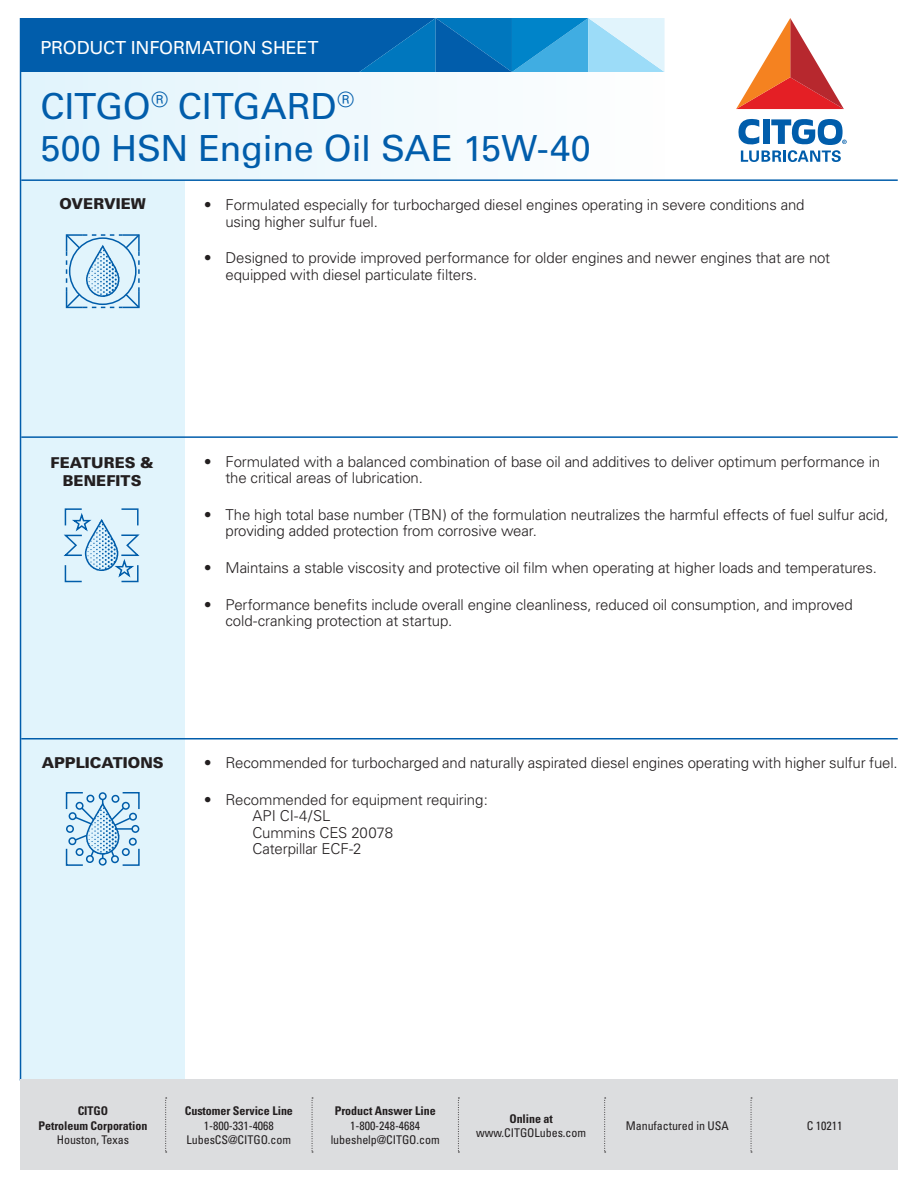
<style>
.page{position:relative;width:918px;height:1188px;background:#fff}
.page>*{position:absolute;margin:0;border:0;box-sizing:border-box;transform-origin:0 0}
.Headers{font:36px/42px "Univers";letter-spacing:-.005em;color:#015dab}
.Headers-2{font:18px "Univers";letter-spacing:-.01em;color:#fff}
.t1{font:300 15px/16.5px "Univers";letter-spacing:-.01em;color:#231f20}
.Headers-3{font:900 15px/18px "Univers";color:#231f20;text-align:center}
.t2{font:condensed 12px/14.4px "Univers";letter-spacing:-.005em;color:#231f20;text-align:center}
.t3{font:700 condensed 12px/14.4px "Univers";letter-spacing:-.005em;color:#231f20;text-align:center}
.s1{font-weight:400}
.s2{font-weight:700}
</style>
<div class="page">
<div style="left:21px;top:181px;width:164px;height:899px;background:#e1f4fc"></div>
<div style="left:21px;top:72px;width:644px;height:108px;background:linear-gradient(to right,#e0f4fc,#fefefe)"></div>
<svg style="left:736px;top:18px;width:108px;height:91px"></svg>
<svg style="left:738px;top:119px;width:109px;height:43px"></svg>
<svg style="left:21px;top:18px;width:644px;height:54px;background:#1b77bb"></svg>
<hr style="left:21px;top:179px;width:877px;height:2px;background:#015dab">
<hr style="left:21px;top:436px;width:877px;height:2px;background:#015dab">
<hr style="left:21px;top:738px;width:877px;height:2px;background:#015dab">
<hr style="left:20px;top:18px;width:1px;height:1062px;background:#015dab">
<hr style="left:20px;top:1079px;width:878px;height:2px;background:#015dab">
<svg style="left:66px;top:234px;width:74px;height:74px"></svg>
<svg style="left:64px;top:508px;width:76px;height:74px"></svg>
<svg style="left:66px;top:792px;width:74px;height:74px"></svg>
<div style="left:20px;top:1080px;width:878px;height:90px;background:#dcdddf"></div>
<svg style="left:751px;top:1098px;width:1px;height:55px"></svg>
<svg style="left:604px;top:1098px;width:2px;height:55px"></svg>
<svg style="left:458px;top:1098px;width:1px;height:55px"></svg>
<svg style="left:312px;top:1098px;width:1px;height:55px"></svg>
<svg style="left:165px;top:1098px;width:2px;height:55px"></svg>
<p class="Headers-2" style="left:40px;top:37px;width:279px">PRODUCT INFORMATION SHEET</p>
<p class="Headers" style="left:40px;top:85px;width:552px">CITGO<sup>®</sup> CITGARD<sup>®<br></sup>500 HSN Engine Oil SAE 15W-40</p>
<p class="Headers-3" style="left:59px;top:195px;width:88px">OVERVIEW</p>
<p class="t1" style="left:225px;top:197px;width:581px;text-indent:-20px"><span class="s1">•</span> Formulated especially for turbocharged diesel engines operating in severe conditions and using higher sulfur fuel.</p>
<p class="t1" style="left:225px;top:250px;width:606px;text-indent:-20px"><span class="s1">•</span> Designed to provide improved performance for older engines and newer engines that are not equipped with diesel particulate filters.</p>
<p class="Headers-3" style="left:51px;top:453px;width:105px">FEATURES &amp;<br>BENEFITS</p>
<p class="t1" style="left:225px;top:453px;width:656px;text-indent:-20px"><span class="s1">•</span> Formulated with a balanced combination of base oil and additives to deliver optimum performance in the critical areas of lubrication.</p>
<p class="t1" style="left:225px;top:506px;width:665px;text-indent:-20px"><span class="s1">•</span> The high total base number (TBN) of the formulation neutralizes the harmful effects of fuel sulfur acid, providing added protection from corrosive wear.</p>
<p class="t1" style="left:205px;top:559px;width:673px"><span class="s1">•</span> Maintains a stable viscosity and protective oil film when operating at higher loads and temperatures.</p>
<p class="t1" style="left:225px;top:596px;width:629px;text-indent:-20px"><span class="s1">•</span> Performance benefits include overall engine cleanliness, reduced oil consumption, and improved cold-cranking protection at startup.</p>
<p class="Headers-3" style="left:42px;top:753px;width:123px">APPLICATIONS</p>
<p class="t1" style="left:205px;top:755px;width:694px"><span class="s1">•</span> Recommended for turbocharged and naturally aspirated diesel engines operating with higher sulfur fuel.</p>
<p class="t1" style="left:205px;top:791px;width:284px"><span class="s1">•</span> Recommended for equipment requiring:</p>
<p class="t1" style="left:252px;top:808px;width:80px">API CI-4/SL</p>
<p class="t1" style="left:252px;top:824px;width:142px">Cummins CES 20078</p>
<p class="t1" style="left:252px;top:841px;width:111px">Caterpillar ECF-2</p>
<p class="t3" style="left:39px;top:1104px;width:110px">CITGO<br>Petroleum Corporation<br><span class="s1">Houston, Texas</span></p>
<p class="t3" style="left:185px;top:1104px;width:110px">Customer Service Line</p>
<p class="t2" style="left:204px;top:1118px;width:71px">1-800-331-4068</p>
<p class="t2" style="left:187px;top:1132px;width:106px">LubesCS@CITGO.com</p>
<p class="t2" style="left:331px;top:1104px;width:111px"><span class="s2">Product Answer Line<br></span>1-800-248-4684 lubeshelp@CITGO.com</p>
<p class="t2" style="left:476px;top:1111px;width:111px"><span class="s2">Online at </span>www.CITGOLubes.com</p>
<p class="t2" style="left:807px;top:1118px;width:37px">C 10211</p>
<p class="t2" style="left:626px;top:1119px;width:104px">Manufactured in USA</p>
</div>
